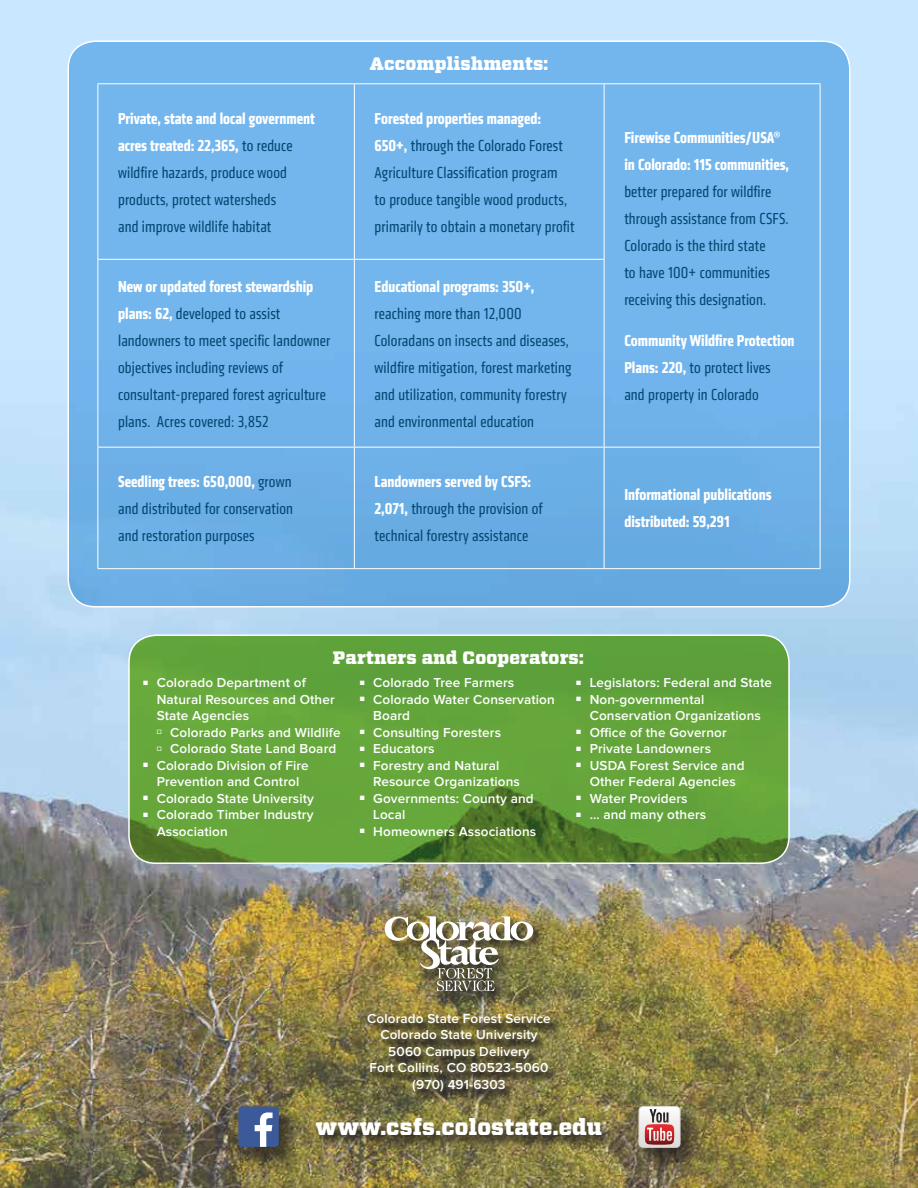
<style>
.page{position:relative;width:918px;height:1188px;background:#fff}
.page>*{position:absolute;margin:0;border:0;box-sizing:border-box;transform-origin:0 0}
.t1{font:900 22.5px "Vitesse";letter-spacing:.01em;color:#fff}
.t2{font:900 18px "Vitesse";letter-spacing:.01em;color:#fff}
.t3{font:condensed 16.5px/27px "Klavika";letter-spacing:.01em;color:#044973}
.t4{font:700 condensed 16.5px/27px "Klavika";color:#fff}
.t5{font:600 13.5px/16.5px "Proxima Nova";letter-spacing:.01em;color:#fff}
.s1{font-weight:700;color:#fff}
.s2{font-weight:400;color:#044973}
</style>
<div class="page">
<img style="left:0;top:0;width:918px;height:1188px">
<div style="left:68px;top:41px;width:782px;height:566px;background:#72b6ed;border-radius:27px"></div>
<hr style="left:98px;top:83px;width:256px;height:1px;background:#fff">
<hr style="left:98px;top:84px;width:1px;height:175px;background:#fff">
<hr style="left:354px;top:83px;width:250px;height:1px;background:#fff">
<hr style="left:354px;top:84px;width:1px;height:175px;background:#fff">
<hr style="left:604px;top:83px;width:216px;height:1px;background:#fff">
<hr style="left:604px;top:84px;width:1px;height:175px;background:#fff">
<hr style="left:820px;top:84px;width:1px;height:175px;background:#fff">
<hr style="left:820px;top:259px;width:1px;height:188px;background:#fff">
<hr style="left:98px;top:259px;width:256px;height:1px;background:#fff">
<hr style="left:98px;top:260px;width:1px;height:187px;background:#fff">
<hr style="left:354px;top:259px;width:250px;height:1px;background:#fff">
<hr style="left:354px;top:260px;width:1px;height:187px;background:#fff">
<hr style="left:604px;top:260px;width:1px;height:187px;background:#fff">
<hr style="left:98px;top:447px;width:256px;height:1px;background:#fff">
<hr style="left:98px;top:448px;width:1px;height:120px;background:#fff">
<hr style="left:354px;top:447px;width:250px;height:1px;background:#fff">
<hr style="left:354px;top:448px;width:1px;height:120px;background:#fff">
<hr style="left:604px;top:447px;width:216px;height:1px;background:#fff">
<hr style="left:604px;top:448px;width:1px;height:120px;background:#fff">
<hr style="left:820px;top:448px;width:1px;height:120px;background:#fff">
<hr style="left:98px;top:568px;width:256px;height:1px;background:#fff">
<hr style="left:354px;top:568px;width:250px;height:1px;background:#fff">
<hr style="left:604px;top:568px;width:216px;height:1px;background:#fff">
<svg style="left:129px;top:635px;width:660px;height:228px;background:#619f39"></svg>
<div style="left:128px;top:634px;width:662px;height:230px;border:2px solid #fff;border-radius:27px"></div>
<div style="left:383px;top:916px;width:161px;height:88px;background:#231f20;opacity:.75"></div>
<img style="left:385px;top:916px;width:148px;height:75px">
<svg style="left:366px;top:1013px;width:195px;height:91px;background:#6b643c"></svg>
<div style="left:234px;top:1105px;width:67px;height:67px;background:#231f20;opacity:.75"></div>
<svg style="left:238px;top:1106px;width:41px;height:41px"></svg>
<div style="left:635px;top:1105px;width:67px;height:68px;background:#231f20;opacity:.75"></div>
<svg style="left:639px;top:1107px;width:41px;height:40px"></svg>
<div style="left:314px;top:1117px;width:299px;height:31px;background:#231f20;opacity:.75"></div>
<p class="t2" style="left:370px;top:52px;width:180px">Accomplishments:</p>
<p class="t3" style="left:118px;top:105px;width:198px"><span class="s1">Private, state and local government acres treated: 22,365,</span> to reduce wildfire hazards, produce wood products, protect watersheds<br>and improve wildlife habitat</p>
<p class="t3" style="left:375px;top:105px;width:202px"><span class="s1">Forested properties managed:<br>650+,</span> through the Colorado Forest Agriculture Classification program<br>to produce tangible wood products, primarily to obtain a monetary profit</p>
<p class="t3" style="left:118px;top:273px;width:214px"><span class="s1">New or updated forest stewardship plans: 62,</span> developed to assist landowners to meet specific landowner objectives including reviews of consultant-prepared forest agriculture plans. Acres covered: 3,852</p>
<p class="t4" style="left:375px;top:273px;width:161px">Educational programs: 350+,</p>
<p class="t3" style="left:375px;top:300px;width:198px">reaching more than 12,000<br>Coloradans on insects and diseases, wildfire mitigation, forest marketing and utilization, community forestry and environmental education</p>
<p class="t3" style="left:118px;top:468px;width:176px;text-align:justify"><span class="s1">Seedling trees: 650,000,</span> grown and distributed for conservation and restoration purposes</p>
<p class="t3" style="left:375px;top:468px;width:170px"><span class="s1">Landowners served by CSFS:<br>2,071,</span> through the provision of technical forestry assistance</p>
<p class="t4" style="left:624px;top:124px;width:166px">Firewise Communities/USA® in Colorado: 115 communities,</p>
<p class="t3" style="left:624px;top:179px;width:166px">better prepared for wildfire through assistance from CSFS.<br>Colorado is the third state<br>to have 100+ communities receiving this designation.</p>
<p class="t4" style="left:624px;top:327px;width:172px">Community Wildfire Protection<br>Plans: 220, <span class="s2">to protect lives and property in Colorado</span></p>
<p class="t4" style="left:624px;top:481px;width:149px">Informational publications distributed: 59,291</p>
<p class="t2" style="left:333px;top:646px;width:252px">Partners and Cooperators:</p>
<p class="t5" style="left:157px;top:675px;width:185px;text-indent:-13px"><sup>■</sup> Colorado Department of<br>Natural Resources and Other<br>State Agencies<br><sup>☐</sup> Colorado Parks and Wildlife <sup>☐</sup> Colorado State Land Board</p>
<p class="t5" style="left:143px;top:757px;width:167px;text-align:center"><sup>■</sup> Colorado Division of Fire<br>Prevention and Control</p>
<p class="t5" style="left:143px;top:790px;width:172px"><sup>■</sup> Colorado State University</p>
<p class="t5" style="left:157px;top:807px;width:158px;text-indent:-13px"><sup>■</sup> Colorado Timber Industry<br>Association</p>
<p class="t5" style="left:360px;top:675px;width:156px"><sup>■</sup> Colorado Tree Farmers</p>
<p class="t5" style="left:373px;top:691px;width:183px;text-indent:-13px"><sup>■</sup> Colorado Water Conservation<br>Board</p>
<p class="t5" style="left:360px;top:724px;width:143px"><sup>■</sup> Consulting Foresters</p>
<p class="t5" style="left:360px;top:741px;width:76px"><sup>■</sup> Educators</p>
<p class="t5" style="left:373px;top:757px;width:148px;text-indent:-13px"><sup>■</sup> Forestry and Natural<br>Resource Organizations</p>
<p class="t5" style="left:373px;top:790px;width:162px;text-indent:-13px"><sup>■</sup> Governments: County and<br>Local</p>
<p class="t5" style="left:360px;top:823px;width:178px"><sup>■</sup> Homeowners Associations</p>
<p class="t5" style="left:576px;top:675px;width:197px"><sup>■</sup> Legislators: Federal and State</p>
<p class="t5" style="left:590px;top:691px;width:173px;text-indent:-13px"><sup>■</sup> Non-governmental<br>Conservation Organizations</p>
<p class="t5" style="left:576px;top:724px;width:152px"><sup>■</sup> Office of the Governor</p>
<p class="t5" style="left:576px;top:741px;width:136px"><sup>■</sup> Private Landowners</p>
<p class="t5" style="left:576px;top:757px;width:170px;text-align:center"><sup>■</sup> USDA Forest Service and<br>Other Federal Agencies</p>
<p class="t5" style="left:576px;top:790px;width:113px"><sup>■</sup> Water Providers</p>
<p class="t5" style="left:576px;top:807px;width:132px"><sup>■</sup> … and many others</p>
<p class="t5" style="left:367px;top:1011px;width:185px;text-align:center">Colorado State Forest Service<br>Colorado State University<br>5060 Campus Delivery<br>Fort Collins, CO 80523-5060 (970) 491-6303</p>
<h1 class="t1" style="left:316px;top:1112px;width:288px">www.csfs.colostate.edu</h1>
</div>
